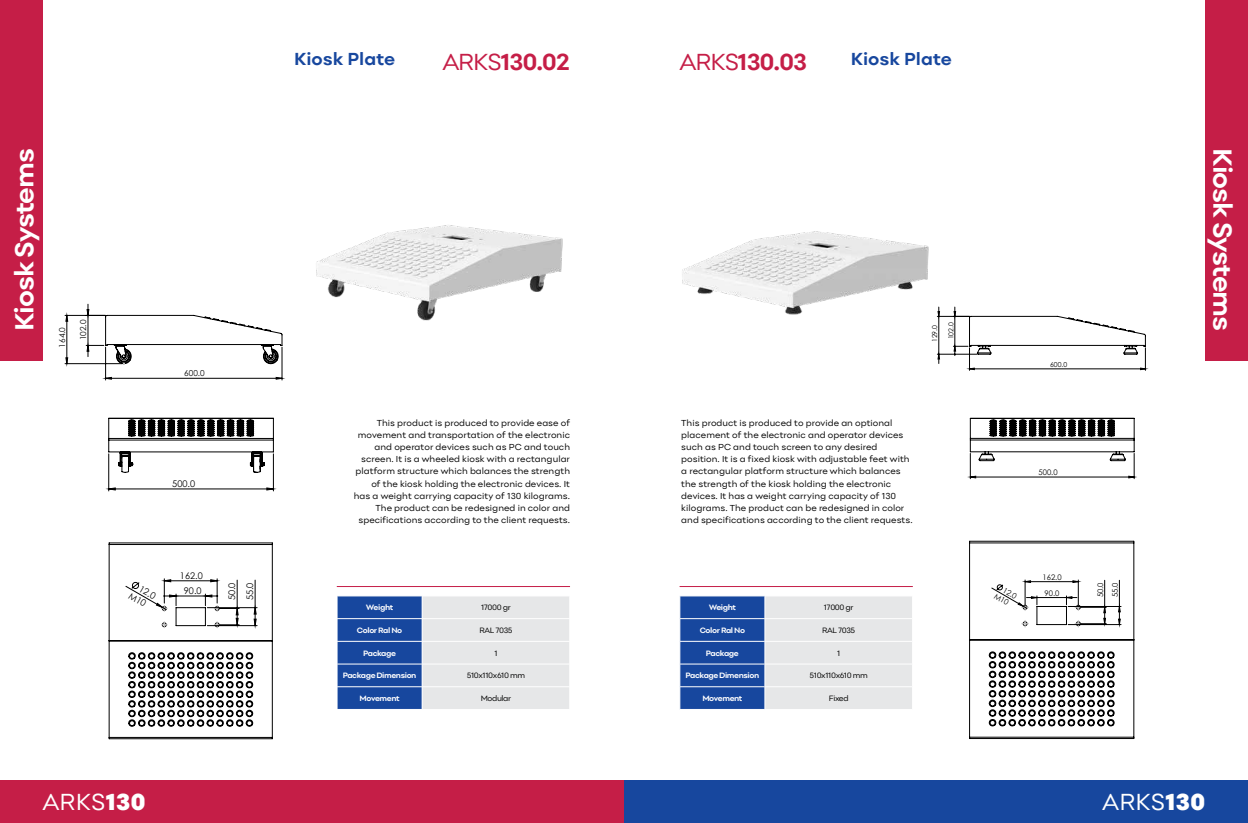
<style>
.page{position:relative;width:1248px;height:823px;background:#fff}
.page>*{position:absolute;margin:0;border:0;box-sizing:border-box;transform-origin:0 0}
.t1{font:700 27px "Point";letter-spacing:-.04em;color:#fff}
.t2{font:700 24px "Point";letter-spacing:-.05em;color:#c51e47}
.t3{font:24px "Point";color:#fff}
.t4{font:700 18px "Point";color:#17479e}
.t5{font:9.2px "Century Gothic";color:#000}
.t6{font:9.1px/18px "Century Gothic";color:#000}
.t7{font:9px/12px "Point";letter-spacing:.005em;color:#000;text-align:right}
.t8{font:8.2px "Century Gothic";color:#000}
.t9{font:700 8px "Point";letter-spacing:-.05em;color:#fff}
.t10{font:8px "Point";letter-spacing:-.05em;color:#000}
.t11{font:7.7px/14.8px "Century Gothic";color:#000}
.t12{font:7.6px "Century Gothic";color:#000}
.t13{font:6.8px "Century Gothic";color:#000}
.s1{font-weight:400}
.s2{font-weight:900}
</style>
<div class="page">
<div style="left:0;top:0;width:43px;height:360px;background:#c51e47"></div>
<hr style="left:337px;top:585px;width:233px;height:1px;background:#c51e47">
<svg style="left:337px;top:596px;width:232px;height:112px;background:#9fb0cf"></svg>
<div style="left:0;top:780px;width:624px;height:42px;background:#c51e47"></div>
<hr style="left:65px;top:315px;width:40px;height:1px;background:#000">
<hr style="left:65px;top:363px;width:57px;height:1px;background:#000">
<hr style="left:282px;top:347px;width:1px;height:33px;background:#000">
<hr style="left:105px;top:347px;width:1px;height:33px;background:#000">
<svg style="left:65px;top:315px;width:3px;height:49px"></svg>
<svg style="left:86px;top:304px;width:196px;height:75px"></svg>
<svg style="left:108px;top:417px;width:166px;height:55px"></svg>
<hr style="left:273px;top:453px;width:1px;height:37px;background:#000">
<hr style="left:109px;top:453px;width:1px;height:37px;background:#000">
<svg style="left:108px;top:487px;width:166px;height:3px"></svg>
<svg style="left:109px;top:542px;width:164px;height:196px"></svg>
<img style="left:316px;top:225px;width:247px;height:96px">
<div style="left:1205px;top:0;width:42px;height:360px;background:#c51e47"></div>
<hr style="left:679px;top:585px;width:233px;height:1px;background:#c51e47">
<svg style="left:679px;top:596px;width:233px;height:112px;background:#9fb0cf"></svg>
<div style="left:624px;top:780px;width:623px;height:42px;background:#17479e"></div>
<svg style="left:937px;top:307px;width:209px;height:63px"></svg>
<svg style="left:969px;top:417px;width:165px;height:61px"></svg>
<svg style="left:969px;top:540px;width:165px;height:198px"></svg>
<img style="left:682px;top:231px;width:255px;height:124px">
<h3 class="t4" style="left:294px;top:48px;width:102px">Kiosk Plate</h3>
<h2 class="t2" style="left:442px;top:47px;width:129px"><span class="s1">ARKS</span>130.02</h2>
<h2 class="t2" style="left:679px;top:47px;width:129px"><span class="s1">ARKS</span>130.03</h2>
<h3 class="t4" style="left:850px;top:48px;width:102px">Kiosk Plate</h3>
<h1 class="t1" style="left:8px;top:330px;width:184px;rotate:-90deg">Kiosk Systems</h1>
<p class="t8" style="left:56px;top:347px;width:22px;rotate:-90deg">164.0</p>
<p class="t8" style="left:77px;top:340px;width:22px;rotate:-90deg">102.0</p>
<p class="t13" style="left:930px;top:342px;width:19px;rotate:-90deg">129.0</p>
<p class="t13" style="left:946px;top:339px;width:19px;rotate:-90deg">102.0</p>
<h1 class="t1" style="left:1238px;top:148px;width:184px;rotate:90deg">Kiosk Systems</h1>
<p class="t13" style="left:1050px;top:360px;width:19px">600.0</p>
<p class="t8" style="left:184px;top:367px;width:22px">600.0</p>
<p class="t5" style="left:172px;top:477px;width:24px">500.0</p>
<p class="t7" style="left:354px;top:417px;width:218px">This product is produced to provide ease of movement and transportation of the electronic and operator devices such as PC and touch screen. It is a wheeled kiosk with a rectangular platform structure which balances the strength of the kiosk holding the electronic devices. It has a weight carrying capacity of 130 kilograms.<br>The product can be redesigned in color and specifications according to the client requests.</p>
<p class="t7" style="left:681px;top:417px;width:233px;text-align:left">This product is produced to provide an optional placement of the electronic and operator devices such as PC and touch screen to any desired position. It is a fixed kiosk with adjustable feet with a rectangular platform structure which balances the strength of the kiosk holding the electronic devices. It has a weight carrying capacity of 130 kilograms. The product can be redesigned in color and specifications according to the client requests.</p>
<p class="t12" style="left:1038px;top:467px;width:21px">500.0</p>
<p class="t6" style="left:180px;top:566px;width:24px">162.0</p>
<p class="t11" style="left:1042px;top:569px;width:21px">162.0</p>
<p class="t6" style="left:138px;top:580px;width:25px;line-height:11px;text-indent:6px;rotate:30deg">12.0<br>M10</p>
<p class="t6" style="left:184px;top:581px;width:19px">90.0</p>
<p class="t6" style="left:223px;top:600px;width:19px;rotate:-90deg">50.0<br>55.0</p>
<p class="t9" style="left:366px;top:602px;width:29px">Weight</p>
<p class="t10" style="left:481px;top:602px;width:31px">17000 gr</p>
<p class="t9" style="left:357px;top:625px;width:47px">Color Ral No</p>
<p class="t10" style="left:479px;top:625px;width:35px">RAL 7035</p>
<p class="t9" style="left:363px;top:647px;width:34px">Package</p>
<p class="t10" style="left:494px;top:647px;width:5px">1</p>
<p class="t9" style="left:343px;top:670px;width:75px">Package Dimension</p>
<p class="t10" style="left:467px;top:670px;width:60px">510x110x610 mm</p>
<p class="t9" style="left:359px;top:693px;width:42px">Movement</p>
<p class="t10" style="left:481px;top:693px;width:32px">Modular</p>
<p class="t9" style="left:708px;top:602px;width:29px">Weight</p>
<p class="t10" style="left:823px;top:602px;width:31px">17000 gr</p>
<p class="t9" style="left:699px;top:625px;width:47px">Color Ral No</p>
<p class="t10" style="left:822px;top:625px;width:35px">RAL 7035</p>
<p class="t9" style="left:705px;top:647px;width:34px">Package</p>
<p class="t10" style="left:837px;top:647px;width:5px">1</p>
<p class="t9" style="left:685px;top:670px;width:75px">Package Dimension</p>
<p class="t10" style="left:809px;top:670px;width:60px">510x110x610 mm</p>
<p class="t9" style="left:702px;top:693px;width:42px">Movement</p>
<p class="t10" style="left:828px;top:693px;width:21px">Fixed</p>
<p class="t11" style="left:1001px;top:582px;width:21px;line-height:9.2px;text-indent:5px;rotate:30deg">12.0<br>M10</p>
<p class="t11" style="left:1044px;top:585px;width:16px">90.0</p>
<p class="t11" style="left:1092px;top:597px;width:16px;rotate:-90deg">50.0<br>55.0</p>
<h2 class="t3" style="left:43px;top:787px;width:105px">ARKS<span class="s2">130</span></h2>
<h2 class="t3" style="left:1102px;top:787px;width:105px">ARKS<span class="s2">130</span></h2>
</div>
